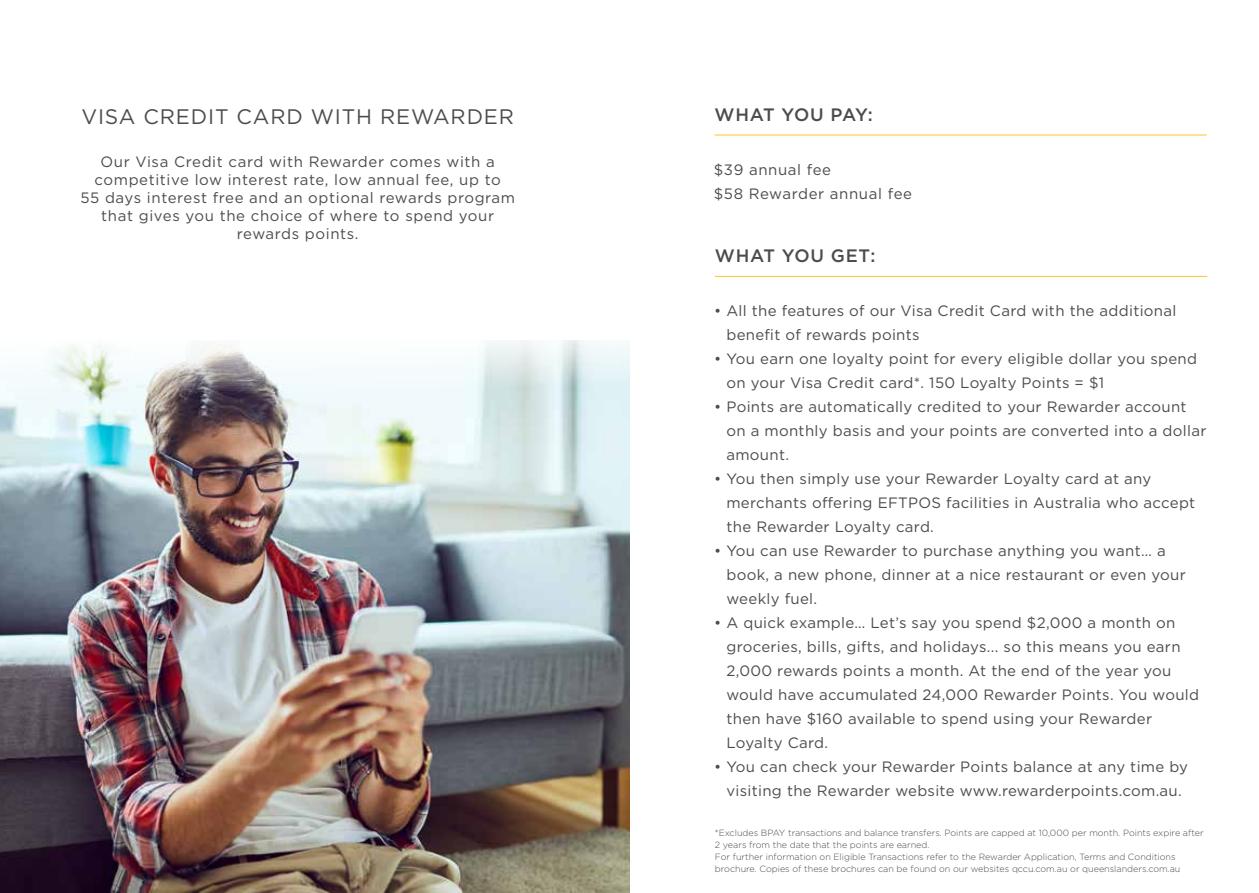
<style>
.page{position:relative;width:1259px;height:893px;background:#fff}
.page>*{position:absolute;margin:0;border:0;box-sizing:border-box;transform-origin:0 0}
.t1{font:21px "Gotham";letter-spacing:.04em;color:#4d4c49}
.t2{font:500 18px "Gotham";letter-spacing:-.02em;color:#4d4c49}
.t3{font:500 18px "Gotham";letter-spacing:.04em;color:#4d4c49}
.t4{font:15px/24px "Gotham";letter-spacing:.02em;color:#4d4c49}
.t5{font:15px/18px "Gotham";letter-spacing:.04em;color:#4d4c49}
.t6{font:300 9px/12px "Gotham";color:#4d4c49}
</style>
<div class="page">
<hr style="left:714px;top:135px;width:492px;height:1px;background:#ffc425">
<hr style="left:715px;top:276px;width:492px;height:1px;background:#ffc425">
<img style="left:0;top:340px;width:629px;height:553px">
<h1 class="t1" style="left:81px;top:103px;width:434px">VISA CREDIT CARD WITH REWARDER</h1>
<p class="t5" style="left:80px;top:153px;width:436px;text-align:center">Our Visa Credit card with Rewarder comes with a competitive low interest rate, low annual fee, up to<br>55 days interest free and an optional rewards program that gives you the choice of where to spend your rewards points.</p>
<p class="t2" style="left:714px;top:103px;width:160px">WHAT YOU PAY:</p>
<p class="t5" style="left:714px;top:157px;width:200px;line-height:24px">$39 annual fee<br>$58 Rewarder annual fee</p>
<p class="t3" style="left:715px;top:244px;width:162px">WHAT YOU GET:</p>
<p class="t4" style="left:726px;top:299px;width:451px;text-indent:-12px">• All the features of our Visa Credit Card with the additional benefit of rewards points</p>
<p class="t4" style="left:726px;top:347px;width:472px;text-indent:-12px">• You earn one loyalty point for every eligible dollar you spend on your Visa Credit card*. 150 Loyalty Points = $1</p>
<p class="t4" style="left:726px;top:395px;width:481px;text-indent:-12px">• Points are automatically credited to your Rewarder account on a monthly basis and your points are converted into a dollar amount.</p>
<p class="t4" style="left:726px;top:467px;width:470px;text-indent:-12px">• You then simply use your Rewarder Loyalty card at any merchants offering EFTPOS facilities in Australia who accept the Rewarder Loyalty card.</p>
<p class="t4" style="left:726px;top:539px;width:461px;text-indent:-12px">• You can use Rewarder to purchase anything you want… a book, a new phone, dinner at a nice restaurant or even your weekly fuel.</p>
<p class="t4" style="left:726px;top:611px;width:474px;text-indent:-12px">• A quick example… Let’s say you spend $2,000 a month on groceries, bills, gifts, and holidays... so this means you earn 2,000 rewards points a month. At the end of the year you would have accumulated 24,000 Rewarder Points. You would then have $160 available to spend using your Rewarder Loyalty Card.</p>
<p class="t4" style="left:714px;top:755px;width:475px;text-align:center">• You can check your Rewarder Points balance at any time by visiting the Rewarder website www.rewarderpoints.com.au.</p>
<p class="t6" style="left:715px;top:827px;width:490px">*Excludes BPAY transactions and balance transfers. Points are capped at 10,000 per month. Points expire after 2 years from the date that the points are earned.<br>For further information on Eligible Transactions refer to the Rewarder Application, Terms and Conditions brochure. Copies of these brochures can be found on our websites qccu.com.au or queenslanders.com.au</p>
</div>
